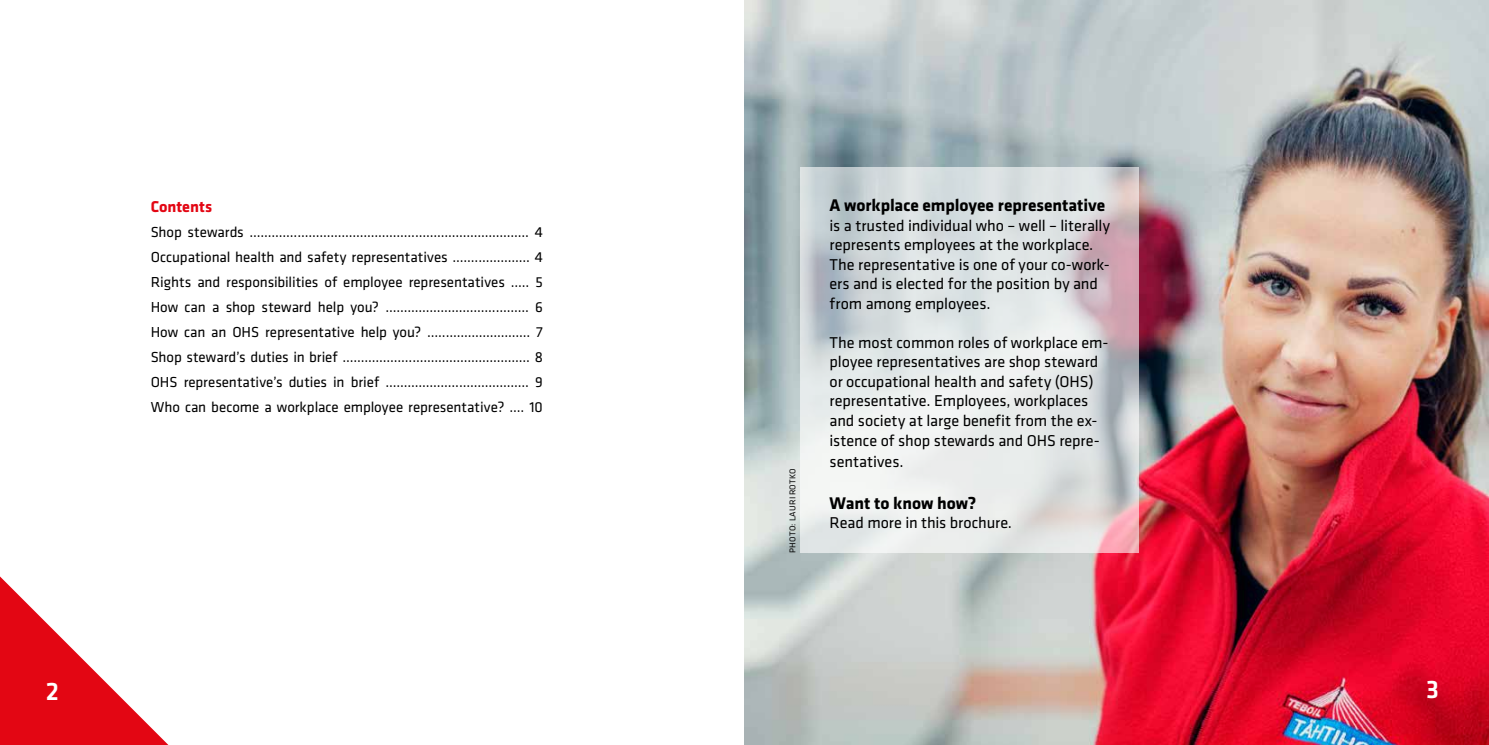
<style>
.page{position:relative;width:1489px;height:745px;background:#fff}
.page>*{position:absolute;margin:0;border:0;box-sizing:border-box;transform-origin:0 0}
.t1{font:500 26.25px "Klavika";color:#fff}
.t2{font:700 17.5px "Klavika";letter-spacing:-.005em;color:#000}
.t3{font:16.25px/19.5px "Klavika";letter-spacing:-.005em;color:#000}
.t4{font:700 16.25px "Klavika";color:#e30613}
.t5{font:15px/25px "Klavika";letter-spacing:-.005em;color:#000;text-align:justify}
.t6{font:8.75px "Klavika";letter-spacing:.035em;color:#000}
</style>
<div class="page">
<svg style="left:0;top:576px;width:168px;height:168px"></svg>
<img style="left:744px;top:0;width:744px;height:744px">
<svg style="left:799px;top:167px;width:339px;height:385px"></svg>
<p class="t4" style="left:151px;top:195px;width:63px">Contents</p>
<p class="t5" style="left:151px;top:219px;width:393px">Shop stewards ............................................................................ 4<br>Occupational health and safety representatives ..................... 4<br>Rights and responsibilities of employee representatives ..... 5<br>How can a shop steward help you? ....................................... 6<br>How can an OHS representative help you? ............................ 7<br>Shop steward’s duties in brief ................................................... 8<br>OHS representative’s duties in brief ....................................... 9<br>Who can become a workplace employee representative? .... 10</p>
<h1 class="t1" style="left:46px;top:673px;width:15px">2</h1>
<p class="t6" style="left:786px;top:552px;width:86px;rotate:-90deg">PHOTO: LAURI ROTKO</p>
<p class="t2" style="left:829px;top:193px;width:277px">A workplace employee representative</p>
<p class="t3" style="left:829px;top:215px;width:282px">is a trusted individual who – well – literally represents employees at the workplace.<br>The representative is one of your co-work&shy;ers and is elected for the position by and from among employees.</p>
<p class="t3" style="left:829px;top:332px;width:280px">The most common roles of workplace em&shy;ployee representatives are shop steward or occupational health and safety (OHS) representative. Employees, workplaces and society at large benefit from the ex&shy;istence of shop stewards and OHS repre-</p>
<p class="t3" style="left:829px;top:450px;width:75px">sentatives.</p>
<p class="t2" style="left:829px;top:490px;width:148px">Want to know how?</p>
<p class="t3" style="left:829px;top:512px;width:184px">Read more in this brochure.</p>
<h1 class="t1" style="left:1425px;top:671px;width:14px">3</h1>
</div>
